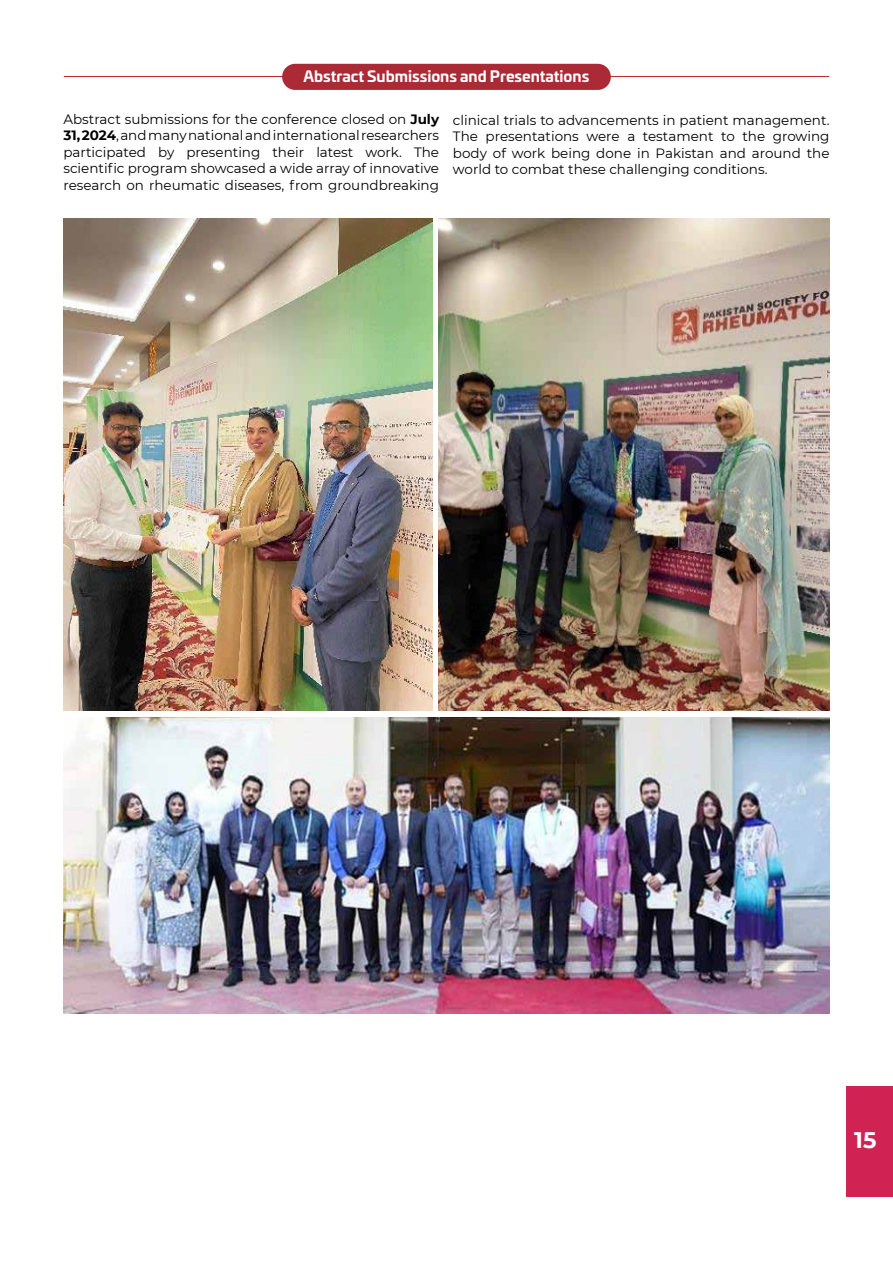
<style>
.page{position:relative;width:893px;height:1263px;background:#fff}
.page>*{position:absolute;margin:0;border:0;box-sizing:border-box;transform-origin:0 0}
.t1{font:700 22.5px "Montserrat";color:#fff}
.t2{font:700 15px "Univia Pro";color:#fff}
.t3{font:13.5px/16.5px "Montserrat";color:#000;text-align:justify}
.s1{font-weight:700}
</style>
<div class="page">
<hr style="left:64px;top:76px;width:765px;height:1px;background:#c2262e">
<div style="left:282px;top:64px;width:329px;height:26px;background:#aa2b35;border-radius:13px"></div>
<img style="left:64px;top:218px;width:368px;height:492px">
<img style="left:439px;top:218px;width:390px;height:492px">
<img style="left:63px;top:717px;width:766px;height:296px">
<div style="left:846px;top:1086px;width:47px;height:111px;background:#d02353"></div>
<p class="t2" style="left:304px;top:65px;width:287px">Abstract Submissions and Presentations</p>
<p class="t3" style="left:63px;top:110px;width:377px">Abstract submissions for the conference closed on <span class="s1">July 31, 2024</span>, and many national and international researchers participated by presenting their latest work. The scientific program showcased a wide array of innovative research on rheumatic diseases, from groundbreaking</p>
<p class="t3" style="left:453px;top:111px;width:378px">clinical trials to advancements in patient management.<br>The presentations were a testament to the growing body of work being done in Pakistan and around the world to combat these challenging conditions.</p>
<h1 class="t1" style="left:854px;top:1124px;width:24px">15</h1>
<h1 class="t1" style="left:858px;top:1124px;width:24px">15</h1>
</div>
